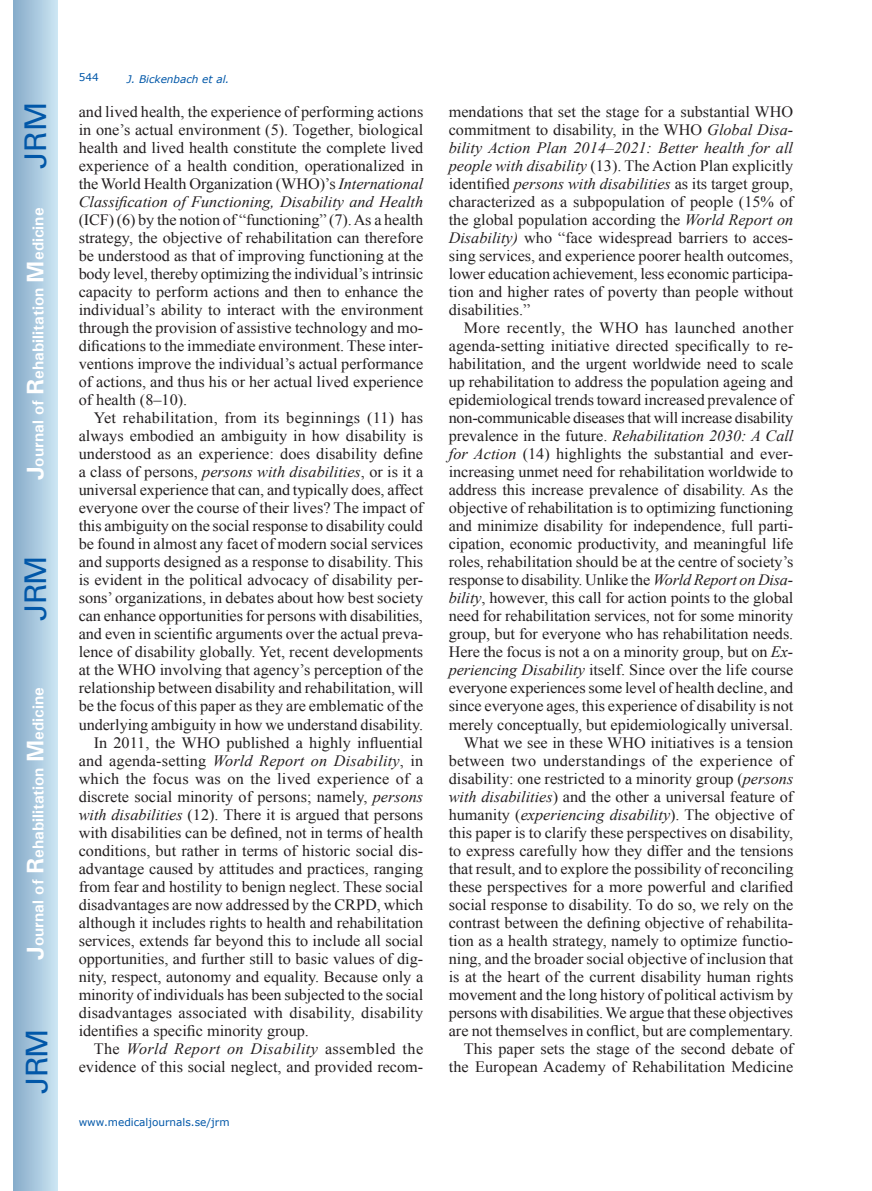
<style>
.page{position:relative;width:872px;height:1191px;background:#fff}
.page>*{position:absolute;margin:0;border:0;box-sizing:border-box;transform-origin:0 0}
.t1{font:30px "Univers";letter-spacing:-.03em;color:#0157a8}
.t2{font:15.75px/18px "Times New Roman";color:#231f20;text-align:justify}
.t3{font:italic 15.75px "Times New Roman";letter-spacing:.015em;color:#231f20}
.t4{font:700 15.75px "Univers";color:#fff}
.t5{font:15.75px "Times New Roman";letter-spacing:.02em;color:#231f20}
.t6{font:10.5px "Verdana";color:#0157a8}
.t7{font:italic 10.5px "Verdana";color:#0157a8}
.s1{font-size:24px}
.s2{font-style:italic}
.s3{font-style:normal}
</style>
<div class="page">
<div style="left:14px;top:0;width:43px;height:1191px;background:linear-gradient(to right,#88acca,#cbe5f2)"></div>
<h1 class="t1" style="left:18px;top:169px;width:68px;rotate:-90deg">JRM</h1>
<p class="t4" style="left:28px;top:480px;width:274px;rotate:-90deg"><span class="s1">J</span>ournal of <span class="s1">R</span>ehabilitation <span class="s1">M</span>edicine</p>
<h1 class="t1" style="left:18px;top:620px;width:67px;rotate:-90deg">JRM</h1>
<p class="t4" style="left:28px;top:959px;width:274px;rotate:-90deg"><span class="s1">J</span>ournal of <span class="s1">R</span>ehabilitation <span class="s1">M</span>edicine</p>
<h1 class="t1" style="left:19px;top:1093px;width:67px;rotate:-90deg">JRM</h1>
<p class="t6" style="left:79px;top:70px;width:22px">544</p>
<p class="t7" style="left:127px;top:72px;width:104px">J. Bickenbach et al.</p>
<p class="t2" style="left:79px;top:103px;width:346px">and lived health, the experience of performing actions in one’s actual environment (5). Together, biological health and lived health constitute the complete lived experience of a health condition, operationalized in the World Health Organization (WHO)’s <span class="s2">International Classification of Functioning, Disability and Health</span></p>
<p class="t2" style="left:79px;top:211px;width:346px">(ICF) (6) by the notion of “functioning” (7). As a health strategy, the objective of rehabilitation can therefore be understood as that of improving functioning at the body level, thereby optimizing the individual’s intrinsic capacity to perform actions and then to enhance the individual’s ability to interact with the environment through the provision of assistive technology and mo&shy;difications to the immediate environment. These inter&shy;ventions improve the individual’s actual performance of actions, and thus his or her actual lived experience of health (8–10).</p>
<p class="t5" style="left:94px;top:407px;width:331px">Yet rehabilitation, from its beginnings (11) has</p>
<p class="t2" style="left:79px;top:427px;width:346px">always embodied an ambiguity in how disability is</p>
<p class="t2" style="left:79px;top:445px;width:346px">understood as an experience: does disability define</p>
<p class="t2" style="left:79px;top:463px;width:346px">a class of persons, <span class="s2">persons with disabilities</span>, or is it a</p>
<p class="t2" style="left:79px;top:481px;width:346px">universal experience that can, and typically does, affect</p>
<p class="t2" style="left:79px;top:499px;width:346px">everyone over the course of their lives? The impact of</p>
<p class="t2" style="left:79px;top:517px;width:346px">this ambiguity on the social response to disability could</p>
<p class="t2" style="left:79px;top:535px;width:346px">be found in almost any facet of modern social services</p>
<p class="t2" style="left:79px;top:553px;width:346px">and supports designed as a response to disability. This</p>
<p class="t2" style="left:79px;top:571px;width:346px">is evident in the political advocacy of disability per-</p>
<p class="t2" style="left:79px;top:589px;width:346px">sons’ organizations, in debates about how best society</p>
<p class="t2" style="left:79px;top:607px;width:346px">can enhance opportunities for persons with disabilities,</p>
<p class="t2" style="left:79px;top:625px;width:346px">and even in scientific arguments over the actual preva-</p>
<p class="t2" style="left:79px;top:643px;width:346px">lence of disability globally. Yet, recent developments</p>
<p class="t2" style="left:79px;top:661px;width:346px">at the WHO involving that agency’s perception of the</p>
<p class="t2" style="left:79px;top:679px;width:346px">relationship between disability and rehabilitation, will</p>
<p class="t2" style="left:79px;top:697px;width:346px">be the focus of this paper as they are emblematic of the</p>
<p class="t2" style="left:79px;top:715px;width:346px">underlying ambiguity in how we understand disability.</p>
<p class="t2" style="left:94px;top:733px;width:331px">In 2011, the WHO published a highly influential</p>
<p class="t3" style="left:79px;top:749px;width:346px"><span class="s3">and agenda-setting</span> World Report on Disability<span class="s3">, in</span></p>
<p class="t2" style="left:79px;top:769px;width:346px">which the focus was on the lived experience of a</p>
<p class="t2" style="left:79px;top:787px;width:346px">discrete social minority of persons; namely, <span class="s2">persons</span></p>
<p class="t2" style="left:79px;top:805px;width:346px"><span class="s2">with disabilities</span> (12). There it is argued that persons</p>
<p class="t2" style="left:79px;top:823px;width:346px">with disabilities can be defined, not in terms of health</p>
<p class="t2" style="left:79px;top:841px;width:346px">conditions, but rather in terms of historic social dis-</p>
<p class="t2" style="left:79px;top:859px;width:346px">advantage caused by attitudes and practices, ranging</p>
<p class="t2" style="left:79px;top:877px;width:346px">from fear and hostility to benign neglect. These social</p>
<p class="t2" style="left:79px;top:895px;width:346px">disadvantages are now addressed by the CRPD, which</p>
<p class="t2" style="left:79px;top:913px;width:346px">although it includes rights to health and rehabilitation</p>
<p class="t2" style="left:79px;top:931px;width:346px">services, extends far beyond this to include all social</p>
<p class="t2" style="left:79px;top:949px;width:346px">opportunities, and further still to basic values of dig-</p>
<p class="t2" style="left:79px;top:967px;width:346px">nity, respect, autonomy and equality. Because only a</p>
<p class="t2" style="left:79px;top:985px;width:346px">minority of individuals has been subjected to the social</p>
<p class="t2" style="left:79px;top:1003px;width:346px">disadvantages associated with disability, disability</p>
<p class="t2" style="left:79px;top:1021px;width:232px">identifies a specific minority group.</p>
<p class="t3" style="left:94px;top:1037px;width:331px"><span class="s3">The</span> World Report on Disability <span class="s3">assembled the</span></p>
<p class="t2" style="left:79px;top:1057px;width:346px">evidence of this social neglect, and provided recom-</p>
<p class="t6" style="left:79px;top:1114px;width:152px">www.medicaljournals.se/jrm</p>
<p class="t2" style="left:449px;top:103px;width:346px">mendations that set the stage for a substantial WHO commitment to disability, in the WHO <span class="s2">Global Disa&shy;bility Action Plan 2014–2021: Better health for all people with disability</span> (13). The Action Plan explicitly identified <span class="s2">persons with disabilities</span> as its target group, characterized as a subpopulation of people (15% of the global population according the <span class="s2">World Report on Disability)</span> who “face widespread barriers to acces&shy;sing services, and experience poorer health outcomes, lower education achievement, less economic participa&shy;tion and higher rates of poverty than people without disabilities.”</p>
<p class="t2" style="left:449px;top:319px;width:346px;text-align:right">More recently, the WHO has launched another agenda-setting initiative directed specifically to re&shy;habilitation, and the urgent worldwide need to scale up rehabilitation to address the population ageing and epidemiological trends toward increased prevalence of non-communicable diseases that will increase disability prevalence in the future. <span class="s2">Rehabilitation 2030: A Call for Action</span> (14) highlights the substantial and ever&shy;increasing unmet need for rehabilitation worldwide to address this increase prevalence of disability. As the objective of rehabilitation is to optimizing functioning and minimize disability for independence, full parti&shy;cipation, economic productivity, and meaningful life roles, rehabilitation should be at the centre of society’s response to disability. Unlike the <span class="s2">World Report on Disa&shy;bility</span>, however, this call for action points to the global need for rehabilitation services, not for some minority group, but for everyone who has rehabilitation needs.<br>Here the focus is not a on a minority group, but on <span class="s2">Ex&shy;periencing Disability</span> itself. Since over the life course everyone experiences some level of health decline, and since everyone ages, this experience of disability is not merely conceptually, but epidemiologically universal.<br>What we see in these WHO initiatives is a tension between two understandings of the experience of disability: one restricted to a minority group (<span class="s2">persons with disabilities</span>) and the other a universal feature of humanity (<span class="s2">experiencing disability</span>). The objective of this paper is to clarify these perspectives on disability, to express carefully how they differ and the tensions that result, and to explore the possibility of reconciling these perspectives for a more powerful and clarified social response to disability. To do so, we rely on the contrast between the defining objective of rehabilita&shy;tion as a health strategy, namely to optimize functio&shy;ning, and the broader social objective of inclusion that is at the heart of the current disability human rights movement and the long history of political activism by persons with disabilities. We argue that these objectives are not themselves in conflict, but are complementary.<br>This paper sets the stage of the second debate of the European Academy of Rehabilitation Medicine</p>
</div>
